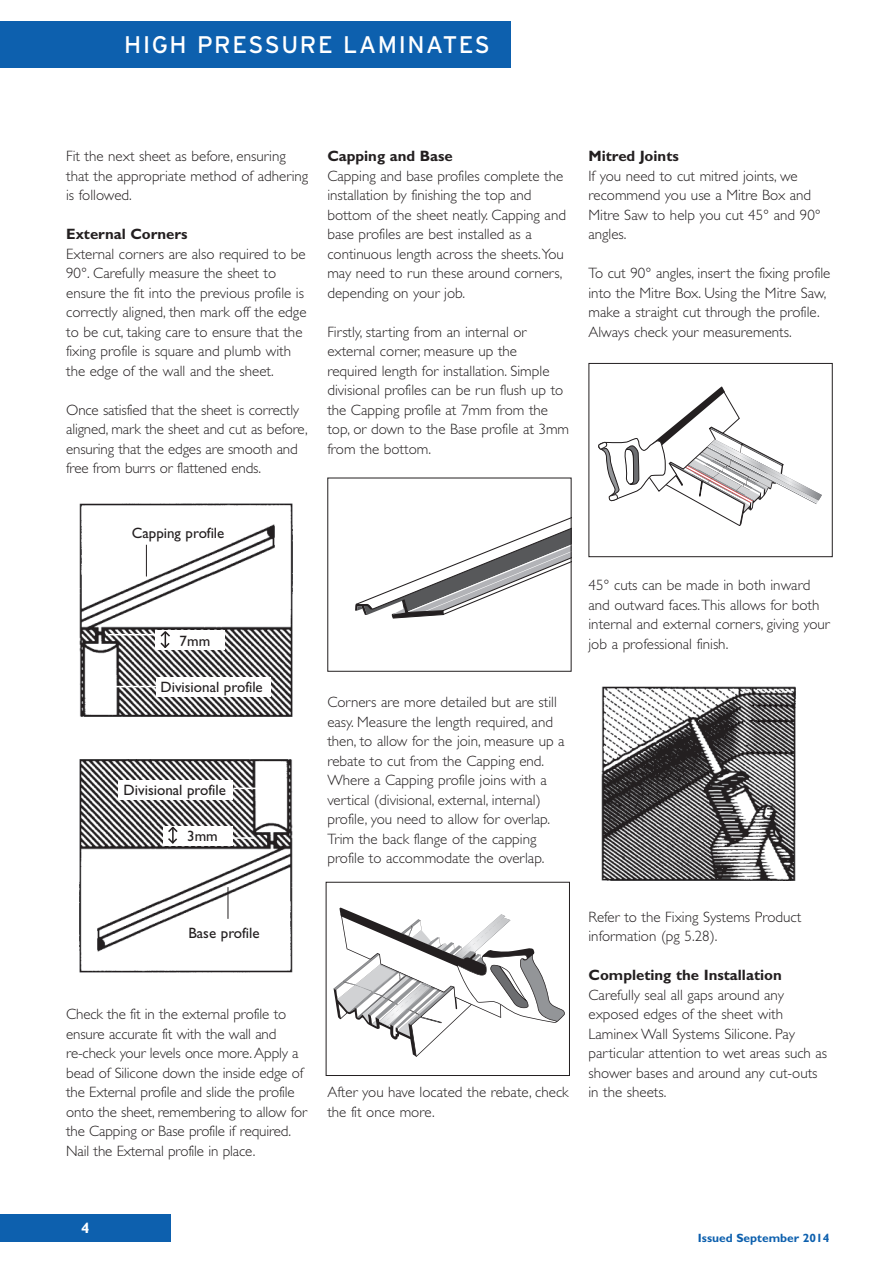
<style>
.page{position:relative;width:893px;height:1263px;background:#fff}
.page>*{position:absolute;margin:0;border:0;box-sizing:border-box;transform-origin:0 0}
.t1{font:24px "Interstate";letter-spacing:.065em;color:#fff}
.t2{font:300 15px/19.5px "Gill Sans";color:#231f20}
.t3{font:700 15px "Gill Sans";color:#231f20}
.t4{font:15px "Gill Sans";color:#231f20}
.t5{font:700 15px "Gill Sans";color:#fff}
.t6{font:700 12px "Gill Sans";color:#0d60ae}
</style>
<div class="page">
<div style="left:0;top:21px;width:510px;height:47px;background:#0d60ae"></div>
<div style="left:0;top:1214px;width:170px;height:28px;background:#0d60ae"></div>
<img style="left:80px;top:504px;width:213px;height:212px">
<img style="left:80px;top:759px;width:213px;height:213px">
<svg style="left:333px;top:907px;width:232px;height:150px"></svg>
<div style="left:326px;top:882px;width:244px;height:194px;border:1px solid #231f20"></div>
<svg style="left:355px;top:518px;width:214px;height:101px"></svg>
<div style="left:327px;top:478px;width:244px;height:194px;border:1px solid #231f20"></div>
<img style="left:602px;top:686px;width:193px;height:195px">
<svg style="left:598px;top:387px;width:224px;height:139px"></svg>
<div style="left:588px;top:363px;width:245px;height:194px;border:1px solid #231f20"></div>
<div style="left:84px;top:509px;width:17px;height:27px;background:#fff"></div>
<div style="left:262px;top:943px;width:26px;height:24px;background:#fff"></div>
<hr style="left:146px;top:545px;width:1px;height:31px;background:#231f20">
<hr style="left:228px;top:887px;width:1px;height:32px;background:#231f20">
<div style="left:156px;top:677px;width:114px;height:20px;background:#fff"></div>
<div style="left:119px;top:781px;width:114px;height:19px;background:#fff"></div>
<div style="left:156px;top:631px;width:69px;height:19px;background:#fff"></div>
<svg style="left:159px;top:629px;width:13px;height:19px"></svg>
<div style="left:163px;top:826px;width:70px;height:19px;background:#fff"></div>
<svg style="left:166px;top:825px;width:13px;height:19px"></svg>
<hr style="left:106px;top:634px;width:51px;height:1px;background:#fff">
<hr style="left:109px;top:686px;width:47px;height:1px;background:#fff">
<svg style="left:234px;top:788px;width:24px;height:1px"></svg>
<hr style="left:230px;top:837px;width:25px;height:2px;background:#fff">
<h1 class="t1" style="left:124px;top:31px;width:367px">HIGH PRESSURE LAMINATES</h1>
<p class="t2" style="left:66px;top:148px;width:244px">Fit the next sheet as before, ensuring that the appropriate method of adhering is followed.</p>
<p class="t3" style="left:66px;top:229px;width:123px">External Corners</p>
<p class="t2" style="left:66px;top:245px;width:242px">External corners are also required to be 90°. Carefully measure the sheet to ensure the fit into the previous profile is correctly aligned, then mark off the edge to be cut, taking care to ensure that the fixing profile is square and plumb with the edge of the wall and the sheet.</p>
<p class="t2" style="left:66px;top:401px;width:243px">Once satisfied that the sheet is correctly aligned, mark the sheet and cut as before, ensuring that the edges are smooth and free from burrs or flattened ends.</p>
<p class="t3" style="left:327px;top:151px;width:127px">Capping and Base</p>
<p class="t2" style="left:327px;top:167px;width:240px">Capping and base profiles complete the installation by finishing the top and bottom of the sheet neatly. Capping and base profiles are best installed as a continuous length across the sheets.You may need to run these around corners, depending on your job.</p>
<p class="t2" style="left:327px;top:323px;width:243px">Firstly, starting from an internal or external corner, measure up the required length for installation. Simple divisional profiles can be run flush up to the Capping profile at 7mm from the top, or down to the Base profile at 3mm from the bottom.</p>
<p class="t3" style="left:588px;top:151px;width:92px">Mitred Joints</p>
<p class="t2" style="left:588px;top:167px;width:234px">If you need to cut mitred joints, we recommend you use a Mitre Box and<br>Mitre Saw to help you cut 45° and 90° angles.</p>
<p class="t2" style="left:588px;top:265px;width:243px">To cut 90° angles, insert the fixing profile into the Mitre Box. Using the Mitre Saw, make a straight cut through the profile.<br>Always check your measurements.</p>
<p class="t4" style="left:132px;top:527px;width:94px">Capping profile</p>
<p class="t4" style="left:180px;top:635px;width:32px">7mm</p>
<p class="t4" style="left:160px;top:681px;width:104px">Divisional profile</p>
<p class="t4" style="left:124px;top:784px;width:104px">Divisional profile</p>
<p class="t4" style="left:187px;top:830px;width:32px">3mm</p>
<p class="t4" style="left:188px;top:927px;width:73px">Base profile</p>
<p class="t2" style="left:66px;top:1006px;width:242px">Check the fit in the external profile to ensure accurate fit with the wall and re-check your levels once more. Apply a bead of Silicone down the inside edge of the External profile and slide the profile onto the sheet, remembering to allow for the Capping or Base profile if required.<br>Nail the External profile in place.</p>
<p class="t2" style="left:327px;top:694px;width:239px">Corners are more detailed but are still easy. Measure the length required, and then, to allow for the join, measure up a rebate to cut from the Capping end.<br>Where a Capping profile joins with a vertical (divisional, external, internal) profile, you need to allow for overlap.<br>Trim the back flange of the capping profile to accommodate the overlap.</p>
<p class="t2" style="left:327px;top:1084px;width:243px">After you have located the rebate, check the fit once more.</p>
<p class="t2" style="left:588px;top:577px;width:243px">45° cuts can be made in both inward and outward faces.This allows for both internal and external corners, giving your job a professional finish.</p>
<p class="t2" style="left:588px;top:908px;width:214px">Refer to the Fixing Systems Product information (pg 5.28).</p>
<p class="t3" style="left:588px;top:970px;width:195px">Completing the Installation</p>
<p class="t2" style="left:588px;top:986px;width:240px">Carefully seal all gaps around any exposed edges of the sheet with<br>Laminex Wall Systems Silicone. Pay particular attention to wet areas such as shower bases and around any cut-outs in the sheets.</p>
<p class="t5" style="left:81px;top:1222px;width:10px">4</p>
<p class="t6" style="left:698px;top:1233px;width:133px">Issued September 2014</p>
</div>
